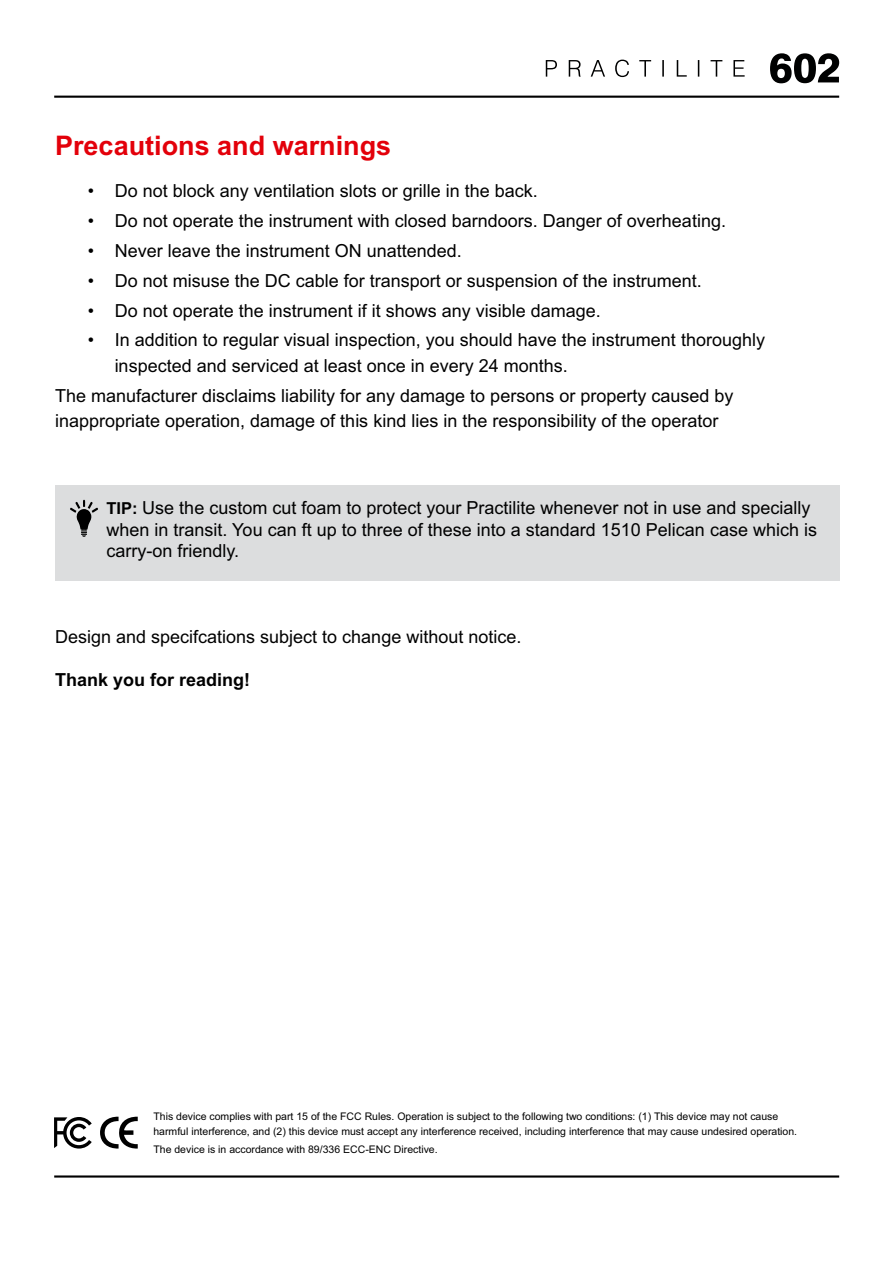
<style>
.page{position:relative;width:893px;height:1263px;background:#fff}
.page>*{position:absolute;margin:0;border:0;box-sizing:border-box;transform-origin:0 0}
.t1{font:700 27px "Arial";color:#e3000a}
.t2{font:18px/25.5px "Arial";color:#000}
.t3{font:700 18px "Arial";color:#000}
.t4{font:10.5px/15px "Arial";color:#000}
.s1{font-weight:700;font-size:16.5px}
</style>
<div class="page">
<svg style="left:54px;top:1117px;width:38px;height:31px"></svg>
<svg style="left:100px;top:1116px;width:38px;height:33px"></svg>
<hr style="left:54px;top:96px;width:785px;height:2px;background:#000">
<hr style="left:54px;top:1175px;width:785px;height:2px;background:#000">
<div style="left:55px;top:485px;width:785px;height:96px;background:#dcddde"></div>
<svg style="left:70px;top:500px;width:28px;height:37px"></svg>
<svg style="left:546px;top:60px;width:199px;height:17px"></svg>
<svg style="left:770px;top:53px;width:69px;height:30px"></svg>
<h1 class="t1" style="left:55px;top:135px;width:338px">Precautions and warnings</h1>
<p class="t2" style="left:88px;top:180px;width:452px">• Do not block any ventilation slots or grille in the back.</p>
<p class="t2" style="left:88px;top:210px;width:640px">• Do not operate the instrument with closed barndoors. Danger of overheating.</p>
<p class="t2" style="left:88px;top:240px;width:376px">• Never leave the instrument ON unattended.</p>
<p class="t2" style="left:88px;top:269px;width:616px">• Do not misuse the DC cable for transport or suspension of the instrument.</p>
<p class="t2" style="left:88px;top:299px;width:515px">• Do not operate the instrument if it shows any visible damage.</p>
<p class="t2" style="left:115px;top:329px;width:652px;text-indent:-27px">• In addition to regular visual inspection, you should have the instrument thoroughly inspected and serviced at least once in every 24 months.</p>
<p class="t2" style="left:55px;top:384px;width:680px">The manufacturer disclaims liability for any damage to persons or property caused by inappropriate operation, damage of this kind lies in the responsibility of the operator</p>
<p class="t2" style="left:637px;top:410px;width:7px">.</p>
<p class="t2" style="left:107px;top:499px;width:712px;line-height:21.6px"><span class="s1">TIP:</span> Use the custom cut foam to protect your Practilite whenever not in use and specially when in transit. You can ft up to three of these into a standard 1510 Pelican case which is carry-on friendly.</p>
<p class="t2" style="left:55px;top:625px;width:468px">Design and specifcations subject to change without notice.</p>
<p class="t3" style="left:55px;top:672px;width:197px">Thank you for reading!</p>
<p class="t4" style="left:153px;top:1110px;width:645px">This device complies with part 15 of the FCC Rules. Operation is subject to the following two conditions: (1) This device may not cause harmful interference, and (2) this device must accept any interference received, including interference that may cause undesired operation.</p>
<p class="t4" style="left:153px;top:1143px;width:286px">The device is in accordance with 89/336 ECC-ENC Directive.</p>
</div>
